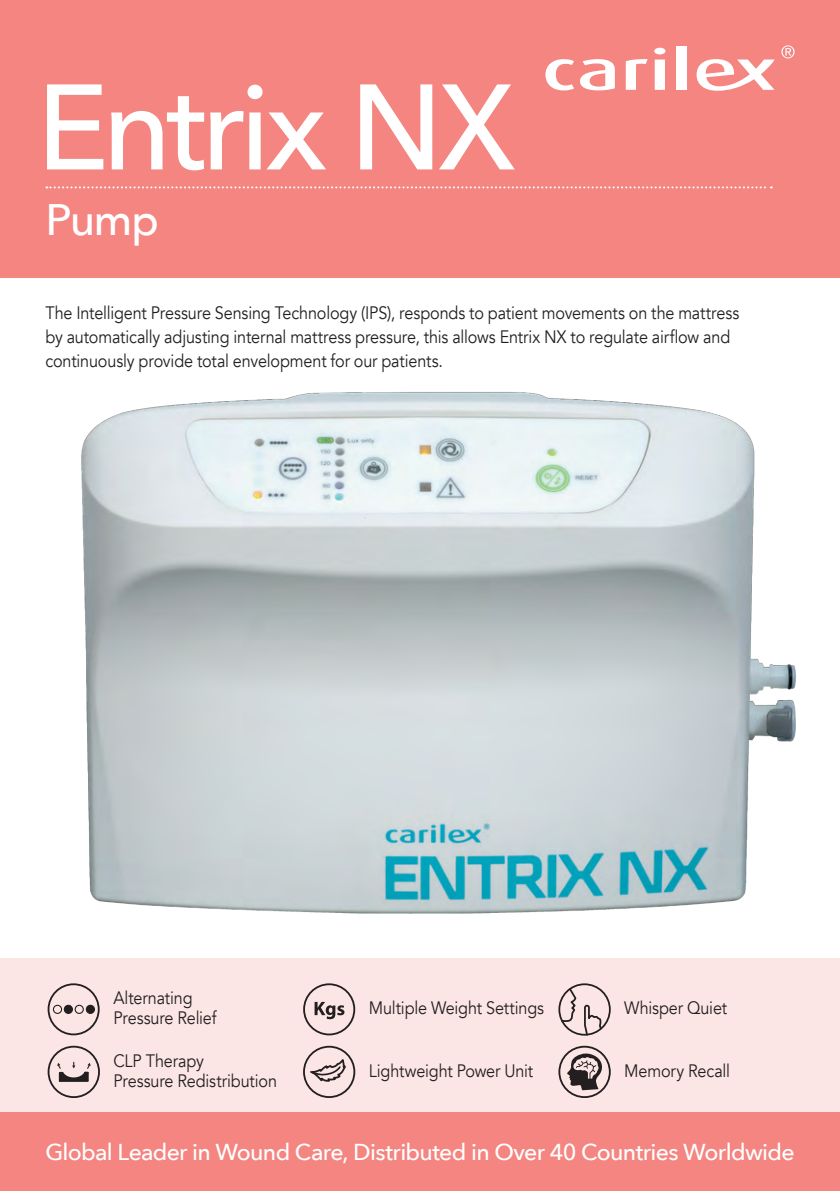
<style>
.page{position:relative;width:840px;height:1191px;background:#fff}
.page>*{position:absolute;margin:0;border:0;box-sizing:border-box;transform-origin:0 0}
.t1{font:500 144px "Avenir Next";color:#fff}
.t2{font:500 120px "Avenir Next";letter-spacing:-.045em;color:#fff}
.t3{font:500 44px "Avenir Next";color:#fff}
.t4{font:500 23px "Avenir Next";letter-spacing:-.03em;color:#fff}
.t5{font:18px/24px "Avenir";letter-spacing:-.01em;color:#231f20;scale:.9 1}
</style>
<div class="page">
<img style="left:81px;top:392px;width:715px;height:522px">
<div style="left:0;top:0;width:839px;height:278px;background:#f48580"></div>
<svg style="left:46px;top:186px;width:725px;height:2px"></svg>
<div style="left:0;top:958px;width:839px;height:233px;background:#f48580"></div>
<div style="left:0;top:958px;width:839px;height:153px;background:#fce6e5"></div>
<svg style="left:545px;top:59px;width:102px;height:32px"></svg>
<div style="left:653px;top:48px;width:12px;height:6px;background:#fff;border-radius:50%"></div>
<div style="left:654px;top:60px;width:10px;height:30px;background:#fff"></div>
<div style="left:676px;top:46px;width:10px;height:44px;background:#fff"></div>
<svg style="left:686px;top:45px;width:108px;height:46px"></svg>
<div style="left:53px;top:1004px;width:9px;height:10px;border:1px solid #231f20;border-radius:50%"></div>
<div style="left:64px;top:1005px;width:8px;height:8px;background:#231f20;border-radius:50%"></div>
<div style="left:64px;top:1004px;width:9px;height:10px;border:1px solid #231f20;border-radius:50%"></div>
<div style="left:75px;top:1004px;width:9px;height:10px;border:1px solid #231f20;border-radius:50%"></div>
<div style="left:86px;top:1005px;width:8px;height:8px;background:#231f20;border-radius:50%"></div>
<div style="left:86px;top:1004px;width:9px;height:10px;border:1px solid #231f20;border-radius:50%"></div>
<div style="left:48px;top:983px;width:52px;height:52px;border:2px solid #231f20;border-radius:50%"></div>
<svg style="left:314px;top:1002px;width:30px;height:17px"></svg>
<div style="left:303px;top:983px;width:52px;height:52px;border:2px solid #231f20;border-radius:50%"></div>
<div style="left:558px;top:983px;width:52px;height:52px;border:2px solid #231f20;border-radius:50%"></div>
<svg style="left:560px;top:986px;width:42px;height:50px"></svg>
<div style="left:48px;top:1045px;width:52px;height:53px;border:2px solid #231f20;border-radius:50%"></div>
<svg style="left:57px;top:1062px;width:34px;height:19px"></svg>
<div style="left:303px;top:1045px;width:52px;height:53px;border:2px solid #231f20;border-radius:50%"></div>
<svg style="left:309px;top:1060px;width:37px;height:38px"></svg>
<div style="left:558px;top:1045px;width:52px;height:53px;border:2px solid #231f20;border-radius:50%"></div>
<svg style="left:565px;top:1052px;width:39px;height:38px"></svg>
<h1 class="t1" style="left:47px;top:17px;width:368px">7 inch</h1>
<h2 class="t2" style="left:37px;top:25px;width:481px">Entrix NX</h2>
<h3 class="t3" style="left:45px;top:183px;width:115px">Pump</h3>
<p class="t5" style="left:45px;top:301px;width:772px">The Intelligent Pressure Sensing Technology (IPS), responds to patient movements on the mattress by automatically adjusting internal mattress pressure, this allows Entrix NX to regulate airflow and continuously provide total envelopment for our patients.</p>
<p class="t5" style="left:113px;top:988px;width:116px;line-height:20px">Alternating<br>Pressure Relief</p>
<p class="t5" style="left:369px;top:996px;width:196px">Multiple Weight Settings</p>
<p class="t5" style="left:624px;top:996px;width:116px">Whisper Quiet</p>
<p class="t5" style="left:113px;top:1050px;width:183px;line-height:20px">CLP Therapy<br>Pressure Redistribution</p>
<p class="t5" style="left:369px;top:1058px;width:184px">Lightweight Power Unit</p>
<p class="t5" style="left:624px;top:1058px;width:119px">Memory Recall</p>
<p class="t4" style="left:45px;top:1132px;width:750px">Global Leader in Wound Care, Distributed in Over 40 Countries Worldwide</p>
</div>
